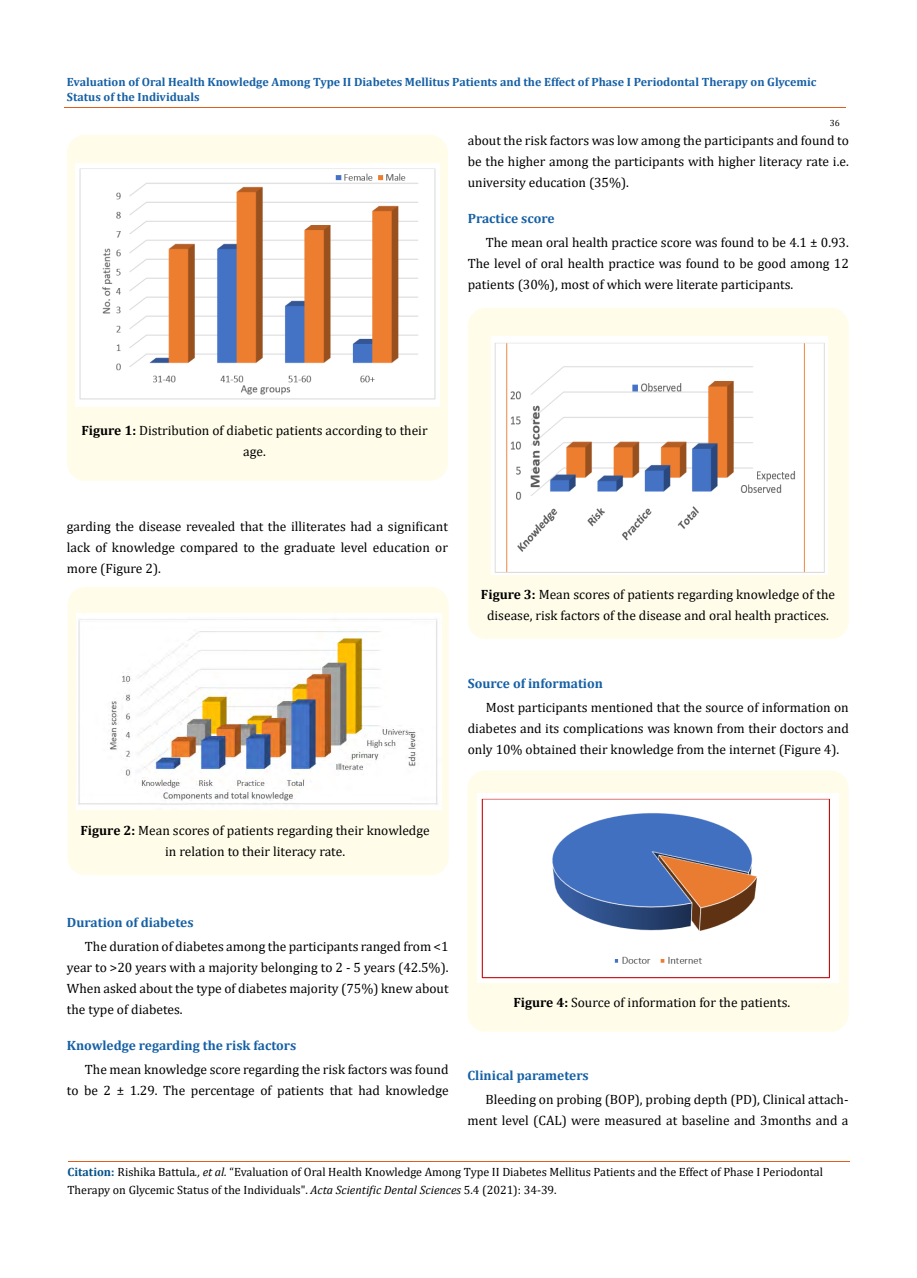
<style>
.page{position:relative;width:917px;height:1278px;background:#fff}
.page>*{position:absolute;margin:0;border:0;box-sizing:border-box;transform-origin:0 0}
.t1{font:13.5px/21px "Cambria";color:#000;text-align:justify}
.t2{font:700 13.5px "Cambria";color:#1560a6}
.t3{font:12px/18px "Cambria";color:#000}
.t4{font:700 12px/15px "Cambria";color:#1560a6}
.t5{font:9px "Cambria";color:#000}
.s1{font-weight:700}
.s2{font-weight:700;color:#035089}
.s3{font-style:italic}
</style>
<div class="page">
<hr style="left:64px;top:108px;width:781px;height:1px;background:#e05d1a">
<hr style="left:68px;top:1161px;width:781px;height:1px;background:#e05d1a">
<div style="left:67px;top:135px;width:381px;height:346px;background:#fffde9;border-radius:18px"></div>
<img style="left:75px;top:163px;width:365px;height:243px">
<div style="left:68px;top:587px;width:380px;height:288px;background:#fffde9;border-radius:18px"></div>
<img style="left:77px;top:613px;width:365px;height:196px">
<div style="left:468px;top:308px;width:380px;height:331px;background:#fffde9;border-radius:18px"></div>
<img style="left:491px;top:336px;width:336px;height:238px">
<div style="left:467px;top:770px;width:381px;height:262px;background:#fffde9;border-radius:18px"></div>
<img style="left:477px;top:794px;width:361px;height:189px">
<p class="t4" style="left:67px;top:74px;width:751px">Evaluation of Oral Health Knowledge Among Type II Diabetes Mellitus Patients and the Effect of Phase I Periodontal Therapy on Glycemic<br>Status of the Individuals</p>
<p class="t5" style="left:829px;top:118px;width:11px">36</p>
<p class="t1" style="left:468px;top:130px;width:382px">about the risk factors was low among the participants and found to be the higher among the participants with higher literacy rate i.e. university education (35%).</p>
<p class="t2" style="left:468px;top:209px;width:88px">Practice score</p>
<p class="t1" style="left:468px;top:232px;width:382px;text-indent:18px">The mean oral health practice score was found to be 4.1 ± 0.93.<br>The level of oral health practice was found to be good among 12 patients (30%), most of which were literate participants.</p>
<p class="t1" style="left:81px;top:419px;width:348px;text-align:center"><span class="s1">Figure 1:</span> Distribution of diabetic patients according to their age.</p>
<p class="t1" style="left:67px;top:516px;width:382px">garding the disease revealed that the illiterates had a significant lack of knowledge compared to the graduate level education or more (Figure 2).</p>
<p class="t1" style="left:481px;top:584px;width:355px;text-align:center"><span class="s1">Figure 3:</span> Mean scores of patients regarding knowledge of the disease, risk factors of the disease and oral health practices.</p>
<p class="t2" style="left:468px;top:674px;width:137px">Source of information</p>
<p class="t1" style="left:468px;top:697px;width:382px;text-indent:18px">Most participants mentioned that the source of information on diabetes and its complications was known from their doctors and only 10% obtained their knowledge from the internet (Figure 4).</p>
<p class="t1" style="left:81px;top:820px;width:351px;text-align:center"><span class="s1">Figure 2:</span> Mean scores of patients regarding their knowledge in relation to their literacy rate.</p>
<p class="t2" style="left:67px;top:913px;width:128px">Duration of diabetes</p>
<p class="t1" style="left:67px;top:936px;width:383px;text-indent:18px">The duration of diabetes among the participants ranged from &lt;1 year to &gt;20 years with a majority belonging to 2 - 5 years (42.5%).<br>When asked about the type of diabetes majority (75%) knew about the type of diabetes.</p>
<p class="t2" style="left:67px;top:1036px;width:231px">Knowledge regarding the risk factors</p>
<p class="t1" style="left:67px;top:1059px;width:383px;text-align:right">The mean knowledge score regarding the risk factors was found<br>to be 2 ± 1.29. The percentage of patients that had knowledge</p>
<p class="t1" style="left:513px;top:992px;width:278px"><span class="s1">Figure 4:</span> Source of information for the patients.</p>
<p class="t2" style="left:467px;top:1066px;width:123px">Clinical parameters</p>
<p class="t1" style="left:467px;top:1089px;width:382px;text-align:right">Bleeding on probing (BOP), probing depth (PD), Clinical attach&shy;ment level (CAL) were measured at baseline and 3months and a</p>
<p class="t3" style="left:68px;top:1163px;width:757px"><span class="s2">Citation:</span> Rishika Battula<span class="s3">., et al.</span> “Evaluation of Oral Health Knowledge Among Type II Diabetes Mellitus Patients and the Effect of Phase I Periodontal<br>Therapy on Glycemic Status of the Individuals". <span class="s3">Acta Scientific Dental Sciences</span> 5.4 (2021): 34-39.</p>
</div>
